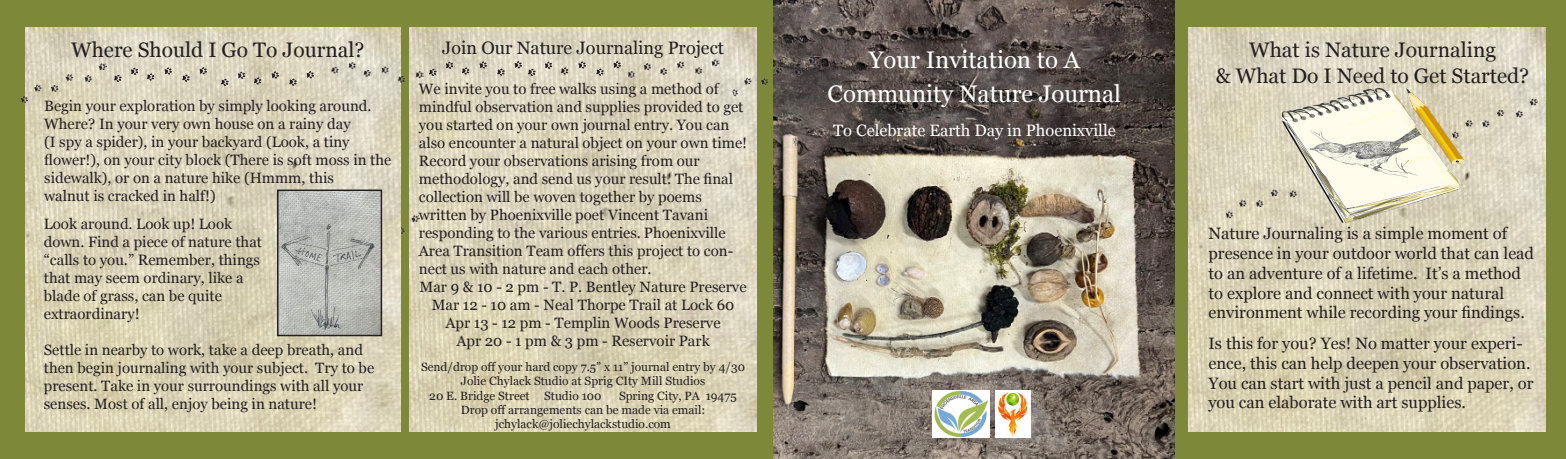
<style>
.page{position:relative;width:1566px;height:459px;background:#7d8838}
.page>*{position:absolute;margin:0;border:0;box-sizing:border-box;transform-origin:0 0}
.t1{font:24px "Georgia";color:#fff}
.t2{font:21px "Georgia";color:#231f20}
.t3{font:18px "Georgia";color:#231f20}
.t4{font:16.5px/19.8px "Georgia";color:#231f20}
.t5{font:16.5px "Georgia";color:#fff}
.t6{font:15px/18px "Georgia";color:#231f20}
.t7{font:12px "Georgia";color:#231f20}
</style>
<div class="page">
<img style="left:774px;top:0;width:400px;height:459px">
<img style="left:1189px;top:27px;width:357px;height:405px">
<img style="left:1282px;top:89px;width:181px;height:134px">
<img style="left:1444px;top:83px;width:102px;height:72px">
<img style="left:1221px;top:177px;width:83px;height:49px">
<img style="left:410px;top:27px;width:347px;height:405px">
<img style="left:725px;top:40px;width:96px;height:59px">
<img style="left:400px;top:199px;width:28px;height:72px">
<img style="left:26px;top:27px;width:374px;height:405px">
<img style="left:21px;top:47px;width:94px;height:72px">
<img style="left:115px;top:52px;width:92px;height:46px">
<img style="left:222px;top:55px;width:92px;height:46px">
<img style="left:329px;top:45px;width:95px;height:57px">
<img style="left:430px;top:46px;width:92px;height:46px">
<img style="left:529px;top:46px;width:91px;height:46px">
<img style="left:627px;top:44px;width:94px;height:50px">
<img style="left:280px;top:193px;width:99px;height:140px">
<div style="left:277px;top:190px;width:105px;height:146px;border:2px solid #231f20"></div>
<img style="left:932px;top:390px;width:57px;height:48px">
<img style="left:995px;top:390px;width:35px;height:48px">
<p class="t2" style="left:71px;top:35px;width:295px">Where Should I Go To Journal?</p>
<p class="t6" style="left:44px;top:97px;width:329px">Begin your exploration by simply looking around.<br>Where? In your very own house on a rainy day</p>
<p class="t6" style="left:44px;top:133px;width:349px">(I spy a spider), in your backyard (Look, a tiny flower!), on your city block (There is soft moss in the sidewalk), or on a nature hike (Hmmm, this</p>
<p class="t6" style="left:44px;top:187px;width:173px">walnut is cracked in half!)</p>
<p class="t6" style="left:44px;top:214px;width:190px">Look around. Look up! Look</p>
<p class="t6" style="left:44px;top:232px;width:220px">down. Find a piece of nature that</p>
<p class="t6" style="left:44px;top:250px;width:218px">“calls to you.” Remember, things</p>
<p class="t6" style="left:44px;top:268px;width:201px">that may seem ordinary, like a</p>
<p class="t6" style="left:44px;top:286px;width:180px">blade of grass, can be quite</p>
<p class="t6" style="left:44px;top:304px;width:97px">extraordinary!</p>
<p class="t6" style="left:44px;top:340px;width:332px">Settle in nearby to work, take a deep breath, and then begin journaling with your subject. Try to be present. Take in your surroundings with all your senses. Most of all, enjoy being in nature!</p>
<p class="t3" style="left:442px;top:35px;width:284px">Join Our Nature Journaling Project</p>
<p class="t6" style="left:419px;top:79px;width:330px">We invite you to free walks using a method of mindful observation and supplies provided to get you started on your own journal entry. You can also encounter a natural object on your own time!<br>Record your observations arising from our</p>
<p class="t6" style="left:419px;top:169px;width:316px">methodology, and send us your result. The final collection will be woven together by poems</p>
<p class="t6" style="left:419px;top:205px;width:291px">written by Phoenixville poet Vincent Tavani</p>
<p class="t6" style="left:419px;top:223px;width:316px">responding to the various entries. Phoenixville<br>Area Transition Team offers this project to con&shy;nect us with nature and each other.</p>
<p class="t6" style="left:420px;top:277px;width:329px">Mar 9 &amp; 10 - 2 pm - T. P. Bentley Nature Preserve</p>
<p class="t6" style="left:432px;top:295px;width:304px">Mar 12 - 10 am - Neal Thorpe Trail at Lock 60</p>
<p class="t6" style="left:445px;top:313px;width:277px">Apr 13 - 12 pm - Templin Woods Preserve</p>
<p class="t6" style="left:456px;top:331px;width:255px">Apr 20 - 1 pm &amp; 3 pm - Reservoir Park</p>
<p class="t7" style="left:421px;top:358px;width:326px">Send/drop off your hard copy 7.5” x 11” journal entry by 4/30</p>
<p class="t7" style="left:461px;top:372px;width:246px">Jolie Chylack Studio at Sprig CIty Mill Studios</p>
<p class="t7" style="left:429px;top:387px;width:174px">20 E. Bridge Street Studio 100</p>
<p class="t7" style="left:619px;top:387px;width:119px">Spring City, PA 19475</p>
<p class="t7" style="left:461px;top:401px;width:246px">Drop off arrangements can be made via email:</p>
<p class="t7" style="left:495px;top:416px;width:177px">jchylack@joliechylackstudio.com</p>
<p class="t1" style="left:869px;top:42px;width:213px">Your Invitation to A</p>
<p class="t1" style="left:828px;top:76px;width:295px">Community Nature Journal</p>
<p class="t5" style="left:833px;top:119px;width:284px">To Celebrate Earth Day in Phoenixville</p>
<p class="t2" style="left:1249px;top:35px;width:248px">What is Nature Journaling</p>
<p class="t2" style="left:1216px;top:60px;width:315px">&amp; What Do I Need to Get Started?</p>
<p class="t4" style="left:1209px;top:223px;width:327px">Nature Journaling is a simple moment of presence in your outdoor world that can lead to an adventure of a lifetime. It’s a method to explore and connect with your natural environment while recording your findings.</p>
<p class="t4" style="left:1209px;top:333px;width:326px">Is this for you? Yes! No matter your experi&shy;ence, this can help deepen your observation.<br>You can start with just a pencil and paper, or you can elaborate with art supplies.</p>
</div>
